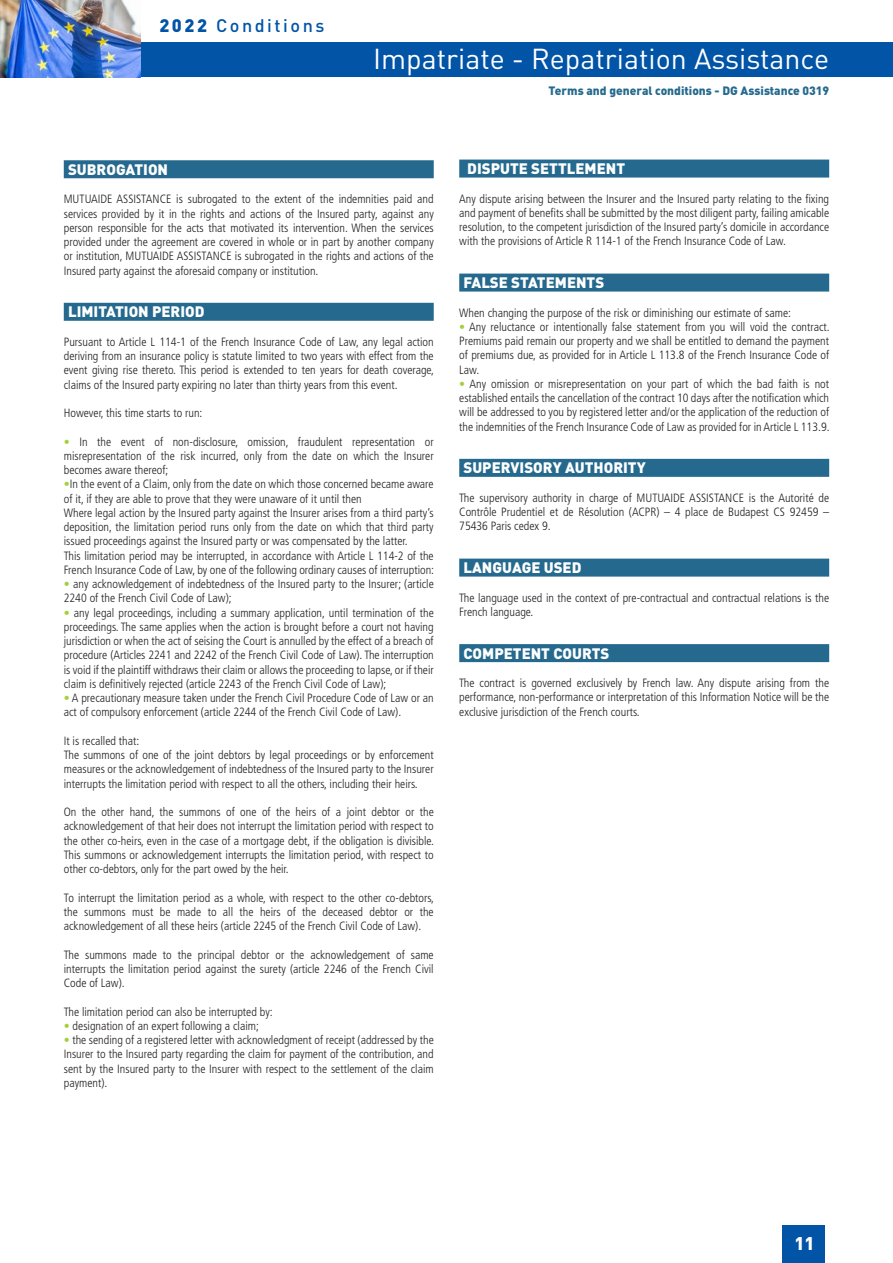
<style>
.page{position:relative;width:893px;height:1263px;background:#fff}
.page>*{position:absolute;margin:0;border:0;box-sizing:border-box;transform-origin:0 0}
.t1{font:28.5px "DIN";color:#fff}
.t2{font:900 18.15px "DIN";color:#fff}
.t3{font:500 18px "DIN";letter-spacing:.14em;color:#0154a6}
.Titre1{font:900 15px "DIN";color:#fff}
.Texte1{font:300 condensed 12px/14.2px "Frutiger LT Std";color:#231f20;text-align:justify}
.t4{font:900 12px "DIN";color:#256a8e}
.s1{font-weight:900}
.s2{color:#a6ce3d}
</style>
<div class="page">
<div style="left:64px;top:160px;width:370px;height:18px;background:#256a8e"></div>
<div style="left:64px;top:303px;width:370px;height:18px;background:#256a8e"></div>
<div style="left:459px;top:160px;width:370px;height:18px;background:#256a8e"></div>
<div style="left:459px;top:274px;width:370px;height:18px;background:#256a8e"></div>
<div style="left:459px;top:459px;width:370px;height:18px;background:#256a8e"></div>
<div style="left:459px;top:559px;width:370px;height:18px;background:#256a8e"></div>
<div style="left:459px;top:644px;width:370px;height:18px;background:#256a8e"></div>
<div style="left:0;top:43px;width:893px;height:34px;background:#0154a6"></div>
<div style="left:783px;top:1225px;width:42px;height:38px;background:#0154a6"></div>
<img style="left:0;top:0;width:140px;height:77px">
<h3 class="t3" style="left:159px;top:14px;width:166px"><span class="s1">2022</span> Conditions</h3>
<h1 class="t1" style="left:373px;top:41px;width:457px">Impatriate - Repatriation Assistance</h1>
<p class="t4" style="left:549px;top:83px;width:282px">Terms and general conditions - DG Assistance 0319</p>
<p class="Titre1" style="left:68px;top:159px;width:102px">SUBROGATION</p>
<p class="Texte1" style="left:64px;top:192px;width:371px">MUTUAIDE ASSISTANCE is subrogated to the extent of the indemnities paid and services provided by it in the rights and actions of the Insured party, against any person responsible for the acts that motivated its intervention. When the services provided under the agreement are covered in whole or in part by another company or institution, MUTUAIDE ASSISTANCE is subrogated in the rights and actions of the Insured party against the aforesaid company or institution.</p>
<p class="Titre1" style="left:68px;top:302px;width:138px">LIMITATION PERIOD</p>
<p class="Texte1" style="left:64px;top:335px;width:372px">Pursuant to Article L 114-1 of the French Insurance Code of Law, any legal action deriving from an insurance policy is statute limited to two years with effect from the event giving rise thereto. This period is extended to ten years for death coverage, claims of the Insured party expiring no later than thirty years from this event.</p>
<p class="Texte1" style="left:64px;top:406px;width:140px">However, this time starts to run:</p>
<p class="Texte1" style="left:64px;top:434px;width:371px"><span class="s2">•</span> In the event of non-disclosure, omission, fraudulent representation or misrepresentation of the risk incurred, only from the date on which the Insurer becomes aware thereof;</p>
<p class="Texte1" style="left:64px;top:477px;width:371px"><span class="s2">•</span>In the event of a Claim, only from the date on which those concerned became aware of it, if they are able to prove that they were unaware of it until then</p>
<p class="Texte1" style="left:64px;top:506px;width:371px">Where legal action by the Insured party against the Insurer arises from a third party’s deposition, the limitation period runs only from the date on which that third party issued proceedings against the Insured party or was compensated by the latter.</p>
<p class="Texte1" style="left:64px;top:548px;width:372px">This limitation period may be interrupted, in accordance with Article L 114-2 of the<br>French Insurance Code of Law, by one of the following ordinary causes of interruption:</p>
<p class="Texte1" style="left:64px;top:577px;width:371px"><span class="s2">•</span> any acknowledgement of indebtedness of the Insured party to the Insurer; (article<br>2240 of the French Civil Code of Law);</p>
<p class="Texte1" style="left:64px;top:605px;width:371px"><span class="s2">•</span> any legal proceedings, including a summary application, until termination of the proceedings. The same applies when the action is brought before a court not having jurisdiction or when the act of seising the Court is annulled by the effect of a breach of procedure (Articles 2241 and 2242 of the French Civil Code of Law). The interruption is void if the plaintiff withdraws their claim or allows the proceeding to lapse, or if their claim is definitively rejected (article 2243 of the French Civil Code of Law);</p>
<p class="Texte1" style="left:64px;top:691px;width:371px"><span class="s2">•</span> A precautionary measure taken under the French Civil Procedure Code of Law or an act of compulsory enforcement (article 2244 of the French Civil Code of Law).</p>
<p class="Texte1" style="left:64px;top:734px;width:77px">It is recalled that:</p>
<p class="Texte1" style="left:64px;top:748px;width:371px">The summons of one of the joint debtors by legal proceedings or by enforcement measures or the acknowledgement of indebtedness of the Insured party to the Insurer interrupts the limitation period with respect to all the others, including their heirs.</p>
<p class="Texte1" style="left:64px;top:805px;width:372px">On the other hand, the summons of one of the heirs of a joint debtor or the acknowledgement of that heir does not interrupt the limitation period with respect to the other co-heirs, even in the case of a mortgage debt, if the obligation is divisible.<br>This summons or acknowledgement interrupts the limitation period, with respect to other co-debtors, only for the part owed by the heir.</p>
<p class="Texte1" style="left:64px;top:890px;width:372px">To interrupt the limitation period as a whole, with respect to the other co-debtors, the summons must be made to all the heirs of the deceased debtor or the acknowledgement of all these heirs (article 2245 of the French Civil Code of Law).</p>
<p class="Texte1" style="left:64px;top:947px;width:371px">The summons made to the principal debtor or the acknowledgement of same interrupts the limitation period against the surety (article 2246 of the French Civil Code of Law).</p>
<p class="Texte1" style="left:64px;top:1004px;width:210px">The limitation period can also be interrupted by:</p>
<p class="Texte1" style="left:64px;top:1019px;width:197px"><span class="s2">•</span> designation of an expert following a claim;</p>
<p class="Texte1" style="left:64px;top:1033px;width:371px"><span class="s2">•</span> the sending of a registered letter with acknowledgment of receipt (addressed by the Insurer to the Insured party regarding the claim for payment of the contribution, and sent by the Insured party to the Insurer with respect to the settlement of the claim payment).</p>
<p class="Titre1" style="left:467px;top:159px;width:159px">DISPUTE SETTLEMENT</p>
<p class="Texte1" style="left:459px;top:192px;width:371px">Any dispute arising between the Insurer and the Insured party relating to the fixing and payment of benefits shall be submitted by the most diligent party, failing amicable resolution, to the competent jurisdiction of the Insured party’s domicile in accordance with the provisions of Article R 114-1 of the French Insurance Code of Law.</p>
<p class="Titre1" style="left:463px;top:273px;width:142px">FALSE STATEMENTS</p>
<p class="Texte1" style="left:459px;top:306px;width:333px">When changing the purpose of the risk or diminishing our estimate of same:</p>
<p class="Texte1" style="left:459px;top:320px;width:372px"><span class="s2">•</span> Any reluctance or intentionally false statement from you will void the contract.<br>Premiums paid remain our property and we shall be entitled to demand the payment of premiums due, as provided for in Article L 113.8 of the French Insurance Code of Law.</p>
<p class="Texte1" style="left:459px;top:377px;width:372px"><span class="s2">•</span> Any omission or misrepresentation on your part of which the bad faith is not established entails the cancellation of the contract 10 days after the notification which will be addressed to you by registered letter and/or the application of the reduction of the indemnities of the French Insurance Code of Law as provided for in Article L 113.9.</p>
<p class="Titre1" style="left:463px;top:458px;width:184px">SUPERVISORY AUTHORITY</p>
<p class="Texte1" style="left:459px;top:491px;width:371px">The supervisory authority in charge of MUTUAIDE ASSISTANCE is the Autorité de Contrôle Prudentiel et de Résolution (ACPR) – 4 place de Budapest CS 92459 – 75436 Paris cedex 9.</p>
<p class="Titre1" style="left:463px;top:558px;width:120px">LANGUAGE USED</p>
<p class="Texte1" style="left:459px;top:591px;width:371px">The language used in the context of pre-contractual and contractual relations is the<br>French language.</p>
<p class="Titre1" style="left:463px;top:643px;width:147px">COMPETENT COURTS</p>
<p class="Texte1" style="left:459px;top:676px;width:371px">The contract is governed exclusively by French law. Any dispute arising from the performance, non-performance or interpretation of this Information Notice will be the exclusive jurisdiction of the French courts.</p>
<h2 class="t2" style="left:794px;top:1231px;width:22px">11</h2>
</div>
